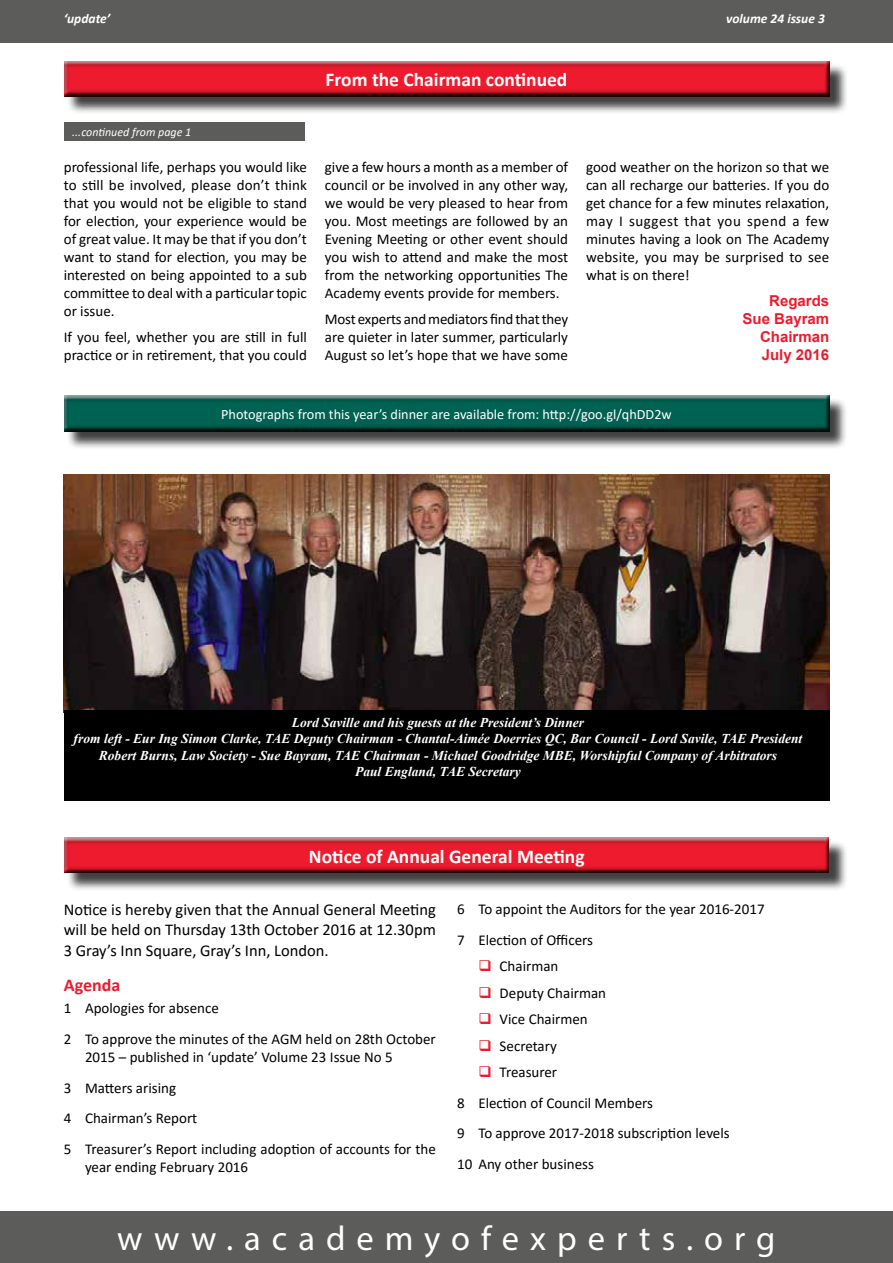
<style>
.page{position:relative;width:893px;height:1263px;background:#fff}
.page>*{position:absolute;margin:0;border:0;box-sizing:border-box;transform-origin:0 0}
.t1{font:34.5px "Myriad Pro";letter-spacing:.32em;color:#fff}
.t2{font:700 19.5px "Calibri";color:#fff}
.t3{font:700 18px "Calibri";color:#ed1b2d}
.t4{font:16.5px/19.8px "Calibri";color:#000}
.t5{font:15px/18px "Calibri";color:#000}
.t6{font:700 15px/18px "Arial";color:#ed1b2d;text-align:right}
.t7{font:14.25px "Calibri";color:#fff}
.t8{font:italic 700 13.5px/16.2px "Times New Roman";color:#fff;text-align:center}
.t9{font:italic 700 13.5px "Calibri";color:#fff}
.t10{font:italic 12px "Calibri";color:#fff}
</style>
<div class="page">
<div style="left:0;top:0;width:893px;height:43px;background:#5c5c5b"></div>
<div style="left:0;top:1212px;width:893px;height:51px;background:#5c5c5b"></div>
<div style="left:66px;top:63px;width:782px;height:52px;background:#000;opacity:.75"></div>
<div style="left:60px;top:60px;width:770px;height:38px;background:#000;opacity:.75"></div>
<div style="left:64px;top:122px;width:241px;height:19px;background:#5c5c5b"></div>
<div style="left:67px;top:840px;width:781px;height:52px;background:#000;opacity:.75"></div>
<div style="left:61px;top:837px;width:768px;height:37px;background:#000;opacity:.75"></div>
<img style="left:64px;top:474px;width:765px;height:236px">
<div style="left:64px;top:710px;width:765px;height:90px;background:#000"></div>
<div style="left:66px;top:398px;width:782px;height:53px;background:#000;opacity:.75"></div>
<div style="left:61px;top:395px;width:770px;height:37px;background:#000;opacity:.75"></div>
<p class="t9" style="left:64px;top:9px;width:48px">‘update’</p>
<p class="t9" style="left:726px;top:9px;width:100px">volume 24 issue 3</p>
<p class="t10" style="left:72px;top:124px;width:120px">...continued from page 1</p>
<p class="t5" style="left:64px;top:158px;width:245px;text-align:justify">professional life, perhaps you would like to still be involved, please don’t think that you would not be eligible to stand for election, your experience would be of great value. It may be that if you don’t want to stand for election, you may be interested on being appointed to a sub committee to deal with a particular topic or issue.</p>
<p class="t5" style="left:64px;top:328px;width:245px">If you feel, whether you are still in full practice or in retirement, that you could</p>
<h2 class="t2" style="left:326px;top:66px;width:243px">From the Chairman continued</h2>
<p class="t5" style="left:325px;top:158px;width:245px;text-align:justify">give a few hours a month as a member of council or be involved in any other way, we would be very pleased to hear from you. Most meetings are followed by an Evening Meeting or other event should you wish to attend and make the most from the networking opportunities The Academy events provide for members.</p>
<p class="t5" style="left:325px;top:310px;width:245px;text-align:justify">Most experts and mediators find that they are quieter in later summer, particularly August so let’s hope that we have some</p>
<p class="t5" style="left:586px;top:158px;width:245px;text-align:justify">good weather on the horizon so that we can all recharge our batteries. If you do get chance for a few minutes relaxation, may I suggest that you spend a few minutes having a look on The Academy website, you may be surprised to see what is on there!</p>
<p class="t6" style="left:742px;top:292px;width:88px">Regards<br>Sue Bayram<br>Chairman<br>July 2016</p>
<p class="t7" style="left:221px;top:404px;width:452px">Photographs from this year’s dinner are available from: http://goo.gl/qhDD2w</p>
<p class="t8" style="left:74px;top:714px;width:730px">Lord Saville and his guests at the President’s Dinner<br>from left - Eur Ing Simon Clarke, TAE Deputy Chairman - Chantal-Aimée Doerries QC, Bar Council - Lord Savile, TAE President Robert Burns, Law Society - Sue Bayram, TAE Chairman - Michael Goodridge MBE, Worshipful Company of Arbitrators<br>Paul England, TAE Secretary</p>
<h2 class="t2" style="left:309px;top:842px;width:277px">Notice of Annual General Meeting</h2>
<p class="t4" style="left:64px;top:899px;width:374px">Notice is hereby given that the Annual General Meeting will be held on Thursday 13th October 2016 at 12.30pm</p>
<p class="t4" style="left:64px;top:940px;width:266px">3 Gray’s Inn Square, Gray’s Inn, London.</p>
<p class="t3" style="left:64px;top:972px;width:58px">Agenda</p>
<p class="t5" style="left:64px;top:992px;width:374px;line-height:30.8px">1 Apologies for absence<br>2 To approve the minutes of the AGM held on 28th October</p>
<p class="t5" style="left:64px;top:1041px;width:374px;line-height:30.8px;text-indent:21px">2015 – published in ‘update’ Volume 23 Issue No 5<br>3 Matters arising<br>4 Chairman’s Report<br>5 Treasurer’s Report including adoption of accounts for the</p>
<p class="t5" style="left:85px;top:1157px;width:165px">year ending February 2016</p>
<p class="t5" style="left:457px;top:893px;width:309px;line-height:30.8px">6 To appoint the Auditors for the year 2016-2017<br>7 Election of Officers</p>
<p class="t5" style="left:500px;top:952px;width:108px;line-height:26.4px">Chairman<br>Deputy Chairman<br>Vice Chairmen<br>Secretary<br>Treasurer</p>
<p class="t5" style="left:457px;top:1087px;width:274px;line-height:30.8px">8 Election of Council Members<br>9 To approve 2017-2018 subscription levels<br>10 Any other business</p>
<h1 class="t1" style="left:117px;top:1217px;width:660px">www.academyofexperts.org</h1>
</div>
